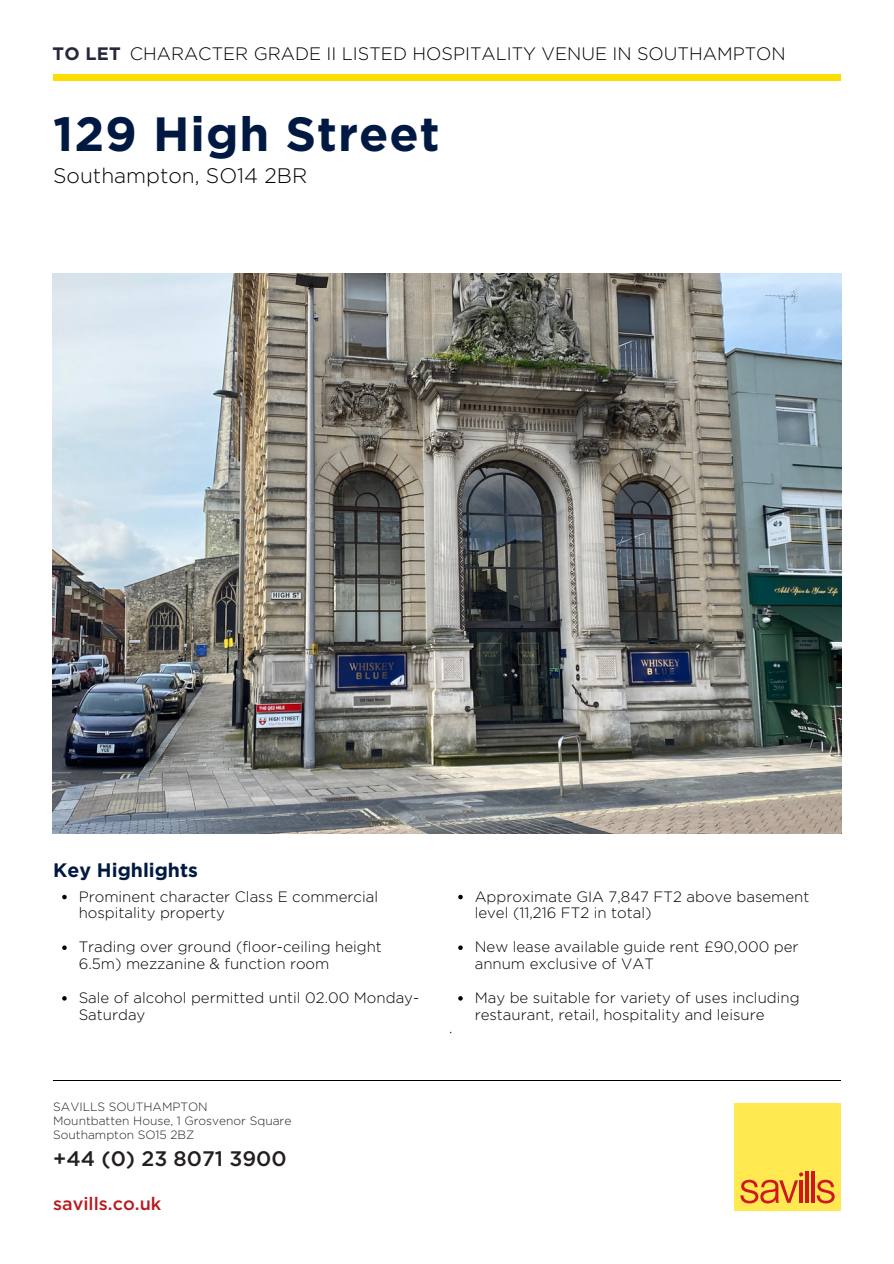
<style>
.page{position:relative;width:894px;height:1264px;background:#fff}
.page>*{position:absolute;margin:0;border:0;box-sizing:border-box;transform-origin:0 0}
.t1{font:700 48px "Gotham";letter-spacing:.02em;color:#001943}
.t2{font:300 21px "Gotham";color:#000}
.t3{font:500 21px "Gotham";color:#231f20}
.t4{font:700 19.5px "Gotham";color:#001943}
.t5{font:300 18px "Gotham";color:#000}
.t6{font:500 18px "Gotham";color:#b81a1f}
.t7{font:700 18px "Gotham";color:#25273a}
.t8{font:300 15px/16.8px "Gotham";color:#000}
.t9{font:300 12px/14px "Gotham";color:#231f20}
</style>
<div class="page">
<img style="left:53px;top:274px;width:787px;height:559px">
<div style="left:53px;top:74px;width:787px;height:6px;background:#fede00"></div>
<div style="left:733px;top:1103px;width:107px;height:107px;background:#ffe850"></div>
<svg style="left:740px;top:1172px;width:63px;height:31px"></svg>
<hr style="left:799px;top:1180px;width:3px;height:22px;background:#ce171e">
<hr style="left:805px;top:1171px;width:3px;height:31px;background:#ce171e">
<hr style="left:811px;top:1171px;width:3px;height:31px;background:#ce171e">
<svg style="left:816px;top:1179px;width:18px;height:24px"></svg>
<hr style="left:53px;top:1079px;width:787px;height:1px;background:#000">
<svg style="left:62px;top:894px;width:5px;height:5px"></svg>
<svg style="left:62px;top:945px;width:5px;height:5px"></svg>
<svg style="left:62px;top:996px;width:5px;height:4px"></svg>
<svg style="left:458px;top:894px;width:4px;height:5px"></svg>
<svg style="left:458px;top:945px;width:4px;height:5px"></svg>
<svg style="left:458px;top:996px;width:4px;height:4px"></svg>
<h3 class="t7" style="left:52px;top:43px;width:70px">TO LET</h3>
<p class="t5" style="left:130px;top:43px;width:657px">CHARACTER GRADE II LISTED HOSPITALITY VENUE IN SOUTHAMPTON</p>
<p class="t1" style="left:53px;top:105px;width:388px">129 High Street</p>
<p class="t2" style="left:53px;top:162px;width:255px">Southampton, SO14 2BR</p>
<p class="t4" style="left:53px;top:857px;width:146px">Key Highlights</p>
<p class="t8" style="left:79px;top:887px;width:301px">Prominent character Class E commercial hospitality property</p>
<p class="t8" style="left:79px;top:938px;width:305px">Trading over ground (floor-ceiling height<br>6.5m) mezzanine &amp; function room</p>
<p class="t8" style="left:79px;top:989px;width:342px">Sale of alcohol permitted until 02.00 Monday-<br>Saturday</p>
<h2 class="t9" style="left:53px;top:1099px;width:156px">SAVILLS SOUTHAMPTON</h2>
<h2 class="t9" style="left:53px;top:1113px;width:240px">Mountbatten House, 1 Grosvenor Square<br>Southampton SO15 2BZ</h2>
<h1 class="t3" style="left:53px;top:1145px;width:235px">+44 (0) 23 8071 3900</h1>
<h1 class="t6" style="left:53px;top:1192px;width:110px">savills.co.uk</h1>
<h1 class="t8" style="left:449px;top:1022px;width:5px">·</h1>
<h4 class="t8" style="left:474px;top:887px;width:336px">Approximate GIA 7,847 FT2 above basement level (11,216 FT2 in total)</h4>
<p class="t8" style="left:474px;top:938px;width:325px">New lease available guide rent £90,000 per annum exclusive of VAT</p>
<p class="t8" style="left:474px;top:989px;width:326px">May be suitable for variety of uses including restaurant, retail, hospitality and leisure</p>
</div>
